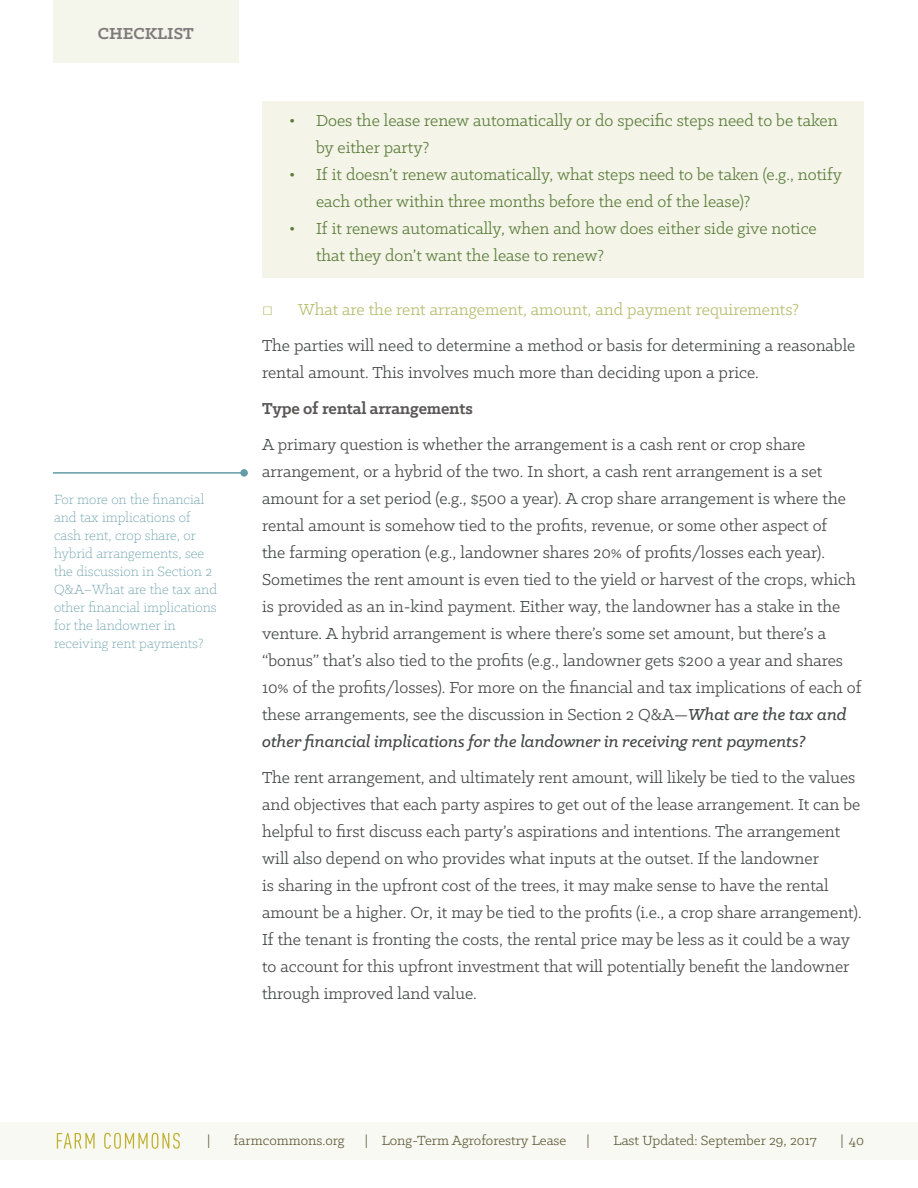
<style>
.page{position:relative;width:918px;height:1188px;background:#fff}
.page>*{position:absolute;margin:0;border:0;box-sizing:border-box;transform-origin:0 0}
.Body_Copy{font:18px/27px "Klinic Slab";color:#454646}
.t1{font:18px/27px "Klinic Slab";color:#5a7c39}
.t2{font:18px "Klinic Slab";color:#b5bd6d}
.Subheading_3{font:700 18px "Klinic Slab";letter-spacing:-.01em;color:#5a5757}
.SECTION{font:700 18px "Klinic Slab";color:#7e7a7b}
.SIDEBAR_tips___trick{font:300 15px/18px "Klinic Slab";color:#639ba6}
.t3{font:15px "Klinic Slab";color:#615d39}
.s1{font-family:"Verdana"}
.s2{font-weight:500;font-style:italic}
</style>
<div class="page">
<div style="left:0;top:1122px;width:918px;height:37px;background:#f9f9f4"></div>
<div style="left:53px;top:1px;width:185px;height:62px;background:#f4f5eb"></div>
<svg style="left:57px;top:1133px;width:38px;height:16px"></svg>
<svg style="left:104px;top:1133px;width:76px;height:16px"></svg>
<div style="left:262px;top:101px;width:602px;height:177px;background:#f4f4e8"></div>
<hr style="left:53px;top:472px;width:191px;height:2px;background:#639ba6">
<div style="left:240px;top:469px;width:8px;height:8px;background:#639ba6;border-radius:50%"></div>
<p class="SECTION" style="left:98px;top:21px;width:97px">CHECKLIST</p>
<p class="SIDEBAR_tips___trick" style="left:54px;top:490px;width:165px">For more on the financial and tax implications of cash rent, crop share, or hybrid arrangements, see the discussion in Section 2<br>Q&amp;A–What are the tax and other financial implications for the landowner in receiving rent payments?</p>
<p class="t1" style="left:316px;top:106px;width:523px;text-indent:-27px">• Does the lease renew automatically or do specific steps need to be taken by either party?</p>
<p class="t1" style="left:316px;top:160px;width:527px;text-indent:-27px">• If it doesn’t renew automatically, what steps need to be taken (e.g., notify each other within three months before the end of the lease)?</p>
<p class="t1" style="left:316px;top:214px;width:502px;text-indent:-27px">• If it renews automatically, when and how does either side give notice that they don’t want the lease to renew?</p>
<p class="t2" style="left:262px;top:298px;width:539px"><span class="s1">□</span> What are the rent arrangement, amount, and payment requirements?</p>
<p class="Body_Copy" style="left:262px;top:331px;width:595px">The parties will need to determine a method or basis for determining a reasonable rental amount. This involves much more than deciding upon a price.</p>
<p class="Subheading_3" style="left:262px;top:397px;width:212px">Type of rental arrangements</p>
<p class="Body_Copy" style="left:262px;top:430px;width:601px">A primary question is whether the arrangement is a cash rent or crop share arrangement, or a hybrid of the two. In short, a cash rent arrangement is a set amount for a set period (e.g., $500 a year). A crop share arrangement is where the rental amount is somehow tied to the profits, revenue, or some other aspect of<br>the farming operation (e.g., landowner shares 20% of profits/losses each year).<br>Sometimes the rent amount is even tied to the yield or harvest of the crops, which is provided as an in-kind payment. Either way, the landowner has a stake in the venture. A hybrid arrangement is where there’s some set amount, but there’s a “bonus” that’s also tied to the profits (e.g., landowner gets $200 a year and shares 10% of the profits/losses). For more on the financial and tax implications of each of these arrangements, see the discussion in Section 2 Q&amp;A—<span class="s2">What are the tax and other financial implications for the landowner in receiving rent payments?</span></p>
<p class="Body_Copy" style="left:262px;top:763px;width:601px">The rent arrangement, and ultimately rent amount, will likely be tied to the values and objectives that each party aspires to get out of the lease arrangement. It can be helpful to first discuss each party’s aspirations and intentions. The arrangement will also depend on who provides what inputs at the outset. If the landowner<br>is sharing in the upfront cost of the trees, it may make sense to have the rental amount be a higher. Or, it may be tied to the profits (i.e., a crop share arrangement).<br>If the tenant is fronting the costs, the rental price may be less as it could be a way to account for this upfront investment that will potentially benefit the landowner through improved land value.</p>
<p class="t3" style="left:207px;top:1131px;width:5px">|</p>
<p class="t3" style="left:234px;top:1131px;width:112px">farmcommons.org</p>
<p class="t3" style="left:365px;top:1131px;width:203px">| Long-Term Agroforestry Lease</p>
<p class="t3" style="left:587px;top:1131px;width:5px">|</p>
<p class="t3" style="left:613px;top:1131px;width:205px">Last Updated: September 29, 2017</p>
<p class="t3" style="left:840px;top:1131px;width:25px">| 40</p>
</div>
